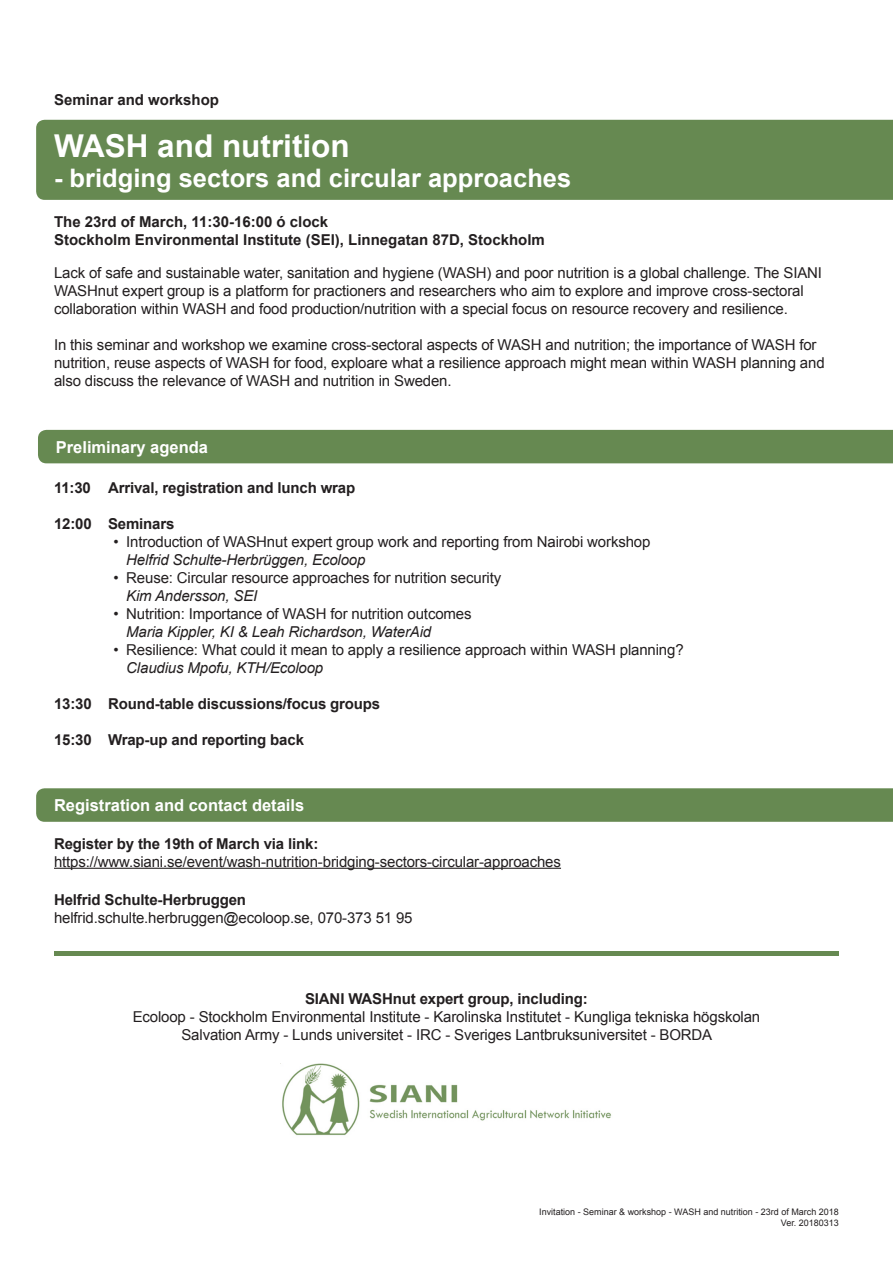
<style>
.page{position:relative;width:893px;height:1263px;background:#fff}
.page>*{position:absolute;margin:0;border:0;box-sizing:border-box;transform-origin:0 0}
.t1{font:700 31.5px "Arial";color:#fff}
.t2{font:700 25.5px "Arial";color:#fff}
.t3{font:700 16.5px "Arial";color:#fff}
.t4{font:15px/18px "Arial";letter-spacing:-.01em;color:#231f20}
.t5{font:700 15px "Arial";letter-spacing:-.01em;color:#231f20}
.t6{font:9px/10.8px "Arial";color:#231f20;text-align:right}
.s1{font-style:italic}
</style>
<div class="page">
<div style="left:36px;top:120px;width:857px;height:80px;background:#668951"></div>
<div style="left:38px;top:430px;width:855px;height:33px;background:#668951"></div>
<div style="left:36px;top:788px;width:857px;height:34px;background:#668951"></div>
<hr style="left:54px;top:868px;width:507px;height:1px;background:#231f20">
<div style="left:54px;top:951px;width:785px;height:5px;background:#668951"></div>
<img style="left:282px;top:1063px;width:330px;height:73px">
<p class="t5" style="left:54px;top:90px;width:167px">Seminar and workshop</p>
<p class="t1" style="left:54px;top:125px;width:297px">WASH and nutrition</p>
<p class="t2" style="left:54px;top:161px;width:519px">- bridging sectors and circular approaches</p>
<p class="t5" style="left:54px;top:212px;width:276px">The 23rd of March, 11:30-16:00 ó clock</p>
<p class="t5" style="left:54px;top:230px;width:492px">Stockholm Environmental Institute (SEI), Linnegatan 87D, Stockholm</p>
<p class="t4" style="left:54px;top:264px;width:769px">Lack of safe and sustainable water, sanitation and hygiene (WASH) and poor nutrition is a global challenge. The SIANI<br>WASHnut expert group is a platform for practioners and researchers who aim to explore and improve cross-sectoral collaboration within WASH and food production/nutrition with a special focus on resource recovery and resilience.</p>
<p class="t4" style="left:54px;top:336px;width:772px">In this seminar and workshop we examine cross-sectoral aspects of WASH and nutrition; the importance of WASH for nutrition, reuse aspects of WASH for food, exploare what a resilience approach might mean within WASH planning and also discuss the relevance of WASH and nutrition in Sweden.</p>
<p class="t3" style="left:56px;top:436px;width:154px">Preliminary agenda</p>
<p class="t5" style="left:54px;top:477px;width:303px">11:30 Arrival, registration and lunch wrap</p>
<p class="t5" style="left:54px;top:513px;width:122px">12:00 Seminars</p>
<p class="t4" style="left:126px;top:532px;width:526px;text-indent:-13px">• Introduction of WASHnut expert group work and reporting from Nairobi workshop<br><span class="s1">Helfrid Schulte-Herbrüggen, Ecoloop</span></p>
<p class="t4" style="left:126px;top:568px;width:376px;text-indent:-13px">• Reuse: Circular resource approaches for nutrition security<br><span class="s1">Kim Andersson, SEI</span></p>
<p class="t4" style="left:126px;top:604px;width:347px;text-indent:-13px">• Nutrition: Importance of WASH for nutrition outcomes<br><span class="s1">Maria Kippler, KI &amp; Leah Richardson, WaterAid</span></p>
<p class="t4" style="left:126px;top:640px;width:559px;text-indent:-13px">• Resilience: What could it mean to apply a resilience approach within WASH planning?<br><span class="s1">Claudius Mpofu, KTH/Ecoloop</span></p>
<p class="t5" style="left:54px;top:693px;width:328px">13:30 Round-table discussions/focus groups</p>
<p class="t5" style="left:54px;top:729px;width:252px">15:30 Wrap-up and reporting back</p>
<p class="t3" style="left:54px;top:794px;width:252px">Registration and contact details</p>
<p class="t5" style="left:54px;top:833px;width:266px">Register by the 19th of March via link:</p>
<p class="t4" style="left:54px;top:852px;width:508px">https://www.siani.se/event/wash-nutrition-bridging-sectors-circular-approaches</p>
<p class="t5" style="left:54px;top:890px;width:194px">Helfrid Schulte-Herbruggen</p>
<p class="t4" style="left:54px;top:909px;width:360px">helfrid.schulte.herbruggen@ecoloop.se, 070-373 51 95</p>
<p class="t5" style="left:305px;top:988px;width:284px">SIANI WASHnut expert group, including:</p>
<p class="t4" style="left:133px;top:1007px;width:629px">Ecoloop - Stockholm Environmental Institute - Karolinska Institutet - Kungliga tekniska högskolan</p>
<p class="t4" style="left:181px;top:1025px;width:532px">Salvation Army - Lunds universitet - IRC - Sveriges Lantbruksuniversitet - BORDA</p>
<p class="t6" style="left:539px;top:1207px;width:301px">Invitation - Seminar &amp; workshop - WASH and nutrition - 23rd of March 2018<br>Ver. 20180313</p>
</div>
